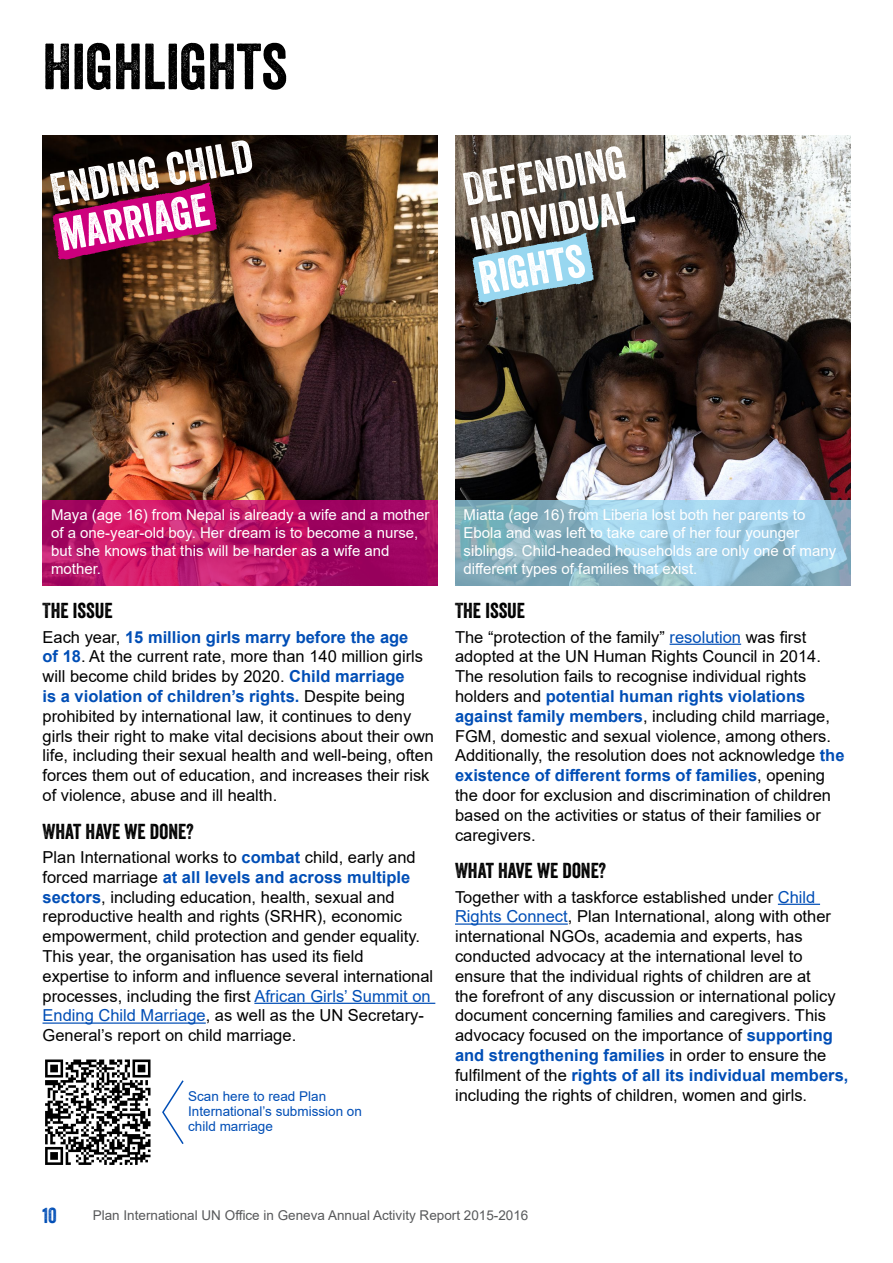
<style>
.page{position:relative;width:893px;height:1263px;background:#fff}
.page>*{position:absolute;margin:0;border:0;box-sizing:border-box;transform-origin:0 0}
.t1{font:63px "Veneer";color:#000}
.t2{font:45px/45px "Veneer";color:#fff}
.t3{font:21px "Veneer";color:#000}
.t4{font:21px "Veneer";color:#004eb6}
.t5{font:16.5px/19.8px "Arial";color:#000}
.t6{font:15px/18px "Arial";color:#fff}
.t7{font:13.5px "Arial";color:#58595b}
.t8{font:13.5px/15px "Arial";color:#004eb6}
.s1{font-weight:700;color:#004eb6}
.s2{color:#004eb6}
</style>
<div class="page">
<img style="left:455px;top:135px;width:395px;height:365px">
<img style="left:43px;top:135px;width:395px;height:365px">
<svg style="left:455px;top:500px;width:395px;height:86px;background:#92bed2"></svg>
<hr style="left:254px;top:1003px;width:181px;height:1px;background:#004eb6">
<hr style="left:43px;top:1022px;width:163px;height:2px;background:#004eb6">
<svg style="left:43px;top:500px;width:395px;height:86px;background:#b51066"></svg>
<hr style="left:670px;top:644px;width:71px;height:1px;background:#004eb6">
<hr style="left:778px;top:904px;width:42px;height:1px;background:#004eb6">
<hr style="left:455px;top:923px;width:113px;height:2px;background:#004eb6">
<svg style="left:52px;top:183px;width:165px;height:77px;background:#911050"></svg>
<svg style="left:472px;top:233px;width:122px;height:70px;background:#7397a3"></svg>
<svg style="left:45px;top:1059px;width:106px;height:106px"></svg>
<svg style="left:162px;top:1080px;width:22px;height:64px"></svg>
<h1 class="t1" style="left:43px;top:28px;width:246px">HIGHLIGHTS</h1>
<h2 class="t2" style="left:47px;top:168px;width:206px;rotate:-10deg">ENDING CHILD<br>MARRIAGE</h2>
<h2 class="t2" style="left:460px;top:167px;width:166px;text-align:justify;rotate:-10deg">DEFENDING INDIVIDUAL RIGHTS</h2>
<p class="t6" style="left:51px;top:505px;width:380px">Maya (age 16) from Nepal is already a wife and a mother of a one-year-old boy. Her dream is to become a nurse, but she knows that this will be harder as a wife and mother.</p>
<p class="t3" style="left:43px;top:598px;width:72px">THE ISSUE</p>
<p class="t5" style="left:43px;top:627px;width:393px">Each year, <span class="s1">15 million girls marry before the age<br>of 18</span>. At the current rate, more than 140 million girls will become child brides by 2020. <span class="s1">Child marriage<br>is a violation of children’s rights.</span> Despite being prohibited by international law, it continues to deny girls their right to make vital decisions about their own life, including their sexual health and well-being, often forces them out of education, and increases their risk of violence, abuse and ill health.</p>
<p class="t3" style="left:43px;top:818px;width:153px">WHAT HAVE WE DONE?</p>
<p class="t5" style="left:43px;top:847px;width:392px">Plan International works to <span class="s1">combat</span> child, early and forced marriage <span class="s1">at all levels and across multiple sectors</span>, including education, health, sexual and reproductive health and rights (SRHR), economic empowerment, child protection and gender equality.<br>This year, the organisation has used its field expertise to inform and influence several international processes, including the first <span class="s2">African Girls’ Summit on Ending Child Marriage</span>, as well as the UN Secretary-General’s report on child marriage.</p>
<p class="t8" style="left:188px;top:1088px;width:175px">Scan here to read Plan<br>International’s submission on child marriage</p>
<p class="t6" style="left:463px;top:505px;width:374px">Miatta (age 16) from Liberia lost both her parents to Ebola and was left to take care of her four younger siblings. Child-headed households are only one of many different types of families that exist.</p>
<p class="t3" style="left:455px;top:598px;width:72px">THE ISSUE</p>
<p class="t5" style="left:455px;top:627px;width:391px">The “protection of the family” <span class="s2">resolution</span> was first adopted at the UN Human Rights Council in 2014.<br>The resolution fails to recognise individual rights holders and <span class="s1">potential human rights violations against family members</span>, including child marriage, FGM, domestic and sexual violence, among others.<br>Additionally, the resolution does not acknowledge <span class="s1">the existence of different forms of families</span>, opening the door for exclusion and discrimination of children based on the activities or status of their families or caregivers.</p>
<p class="t3" style="left:455px;top:858px;width:153px">WHAT HAVE WE DONE?</p>
<p class="t5" style="left:455px;top:887px;width:395px">Together with a taskforce established under <span class="s2">Child Rights Connect</span>, Plan International, along with other international NGOs, academia and experts, has conducted advocacy at the international level to ensure that the individual rights of children are at<br>the forefront of any discussion or international policy document concerning families and caregivers. This advocacy focused on the importance of <span class="s1">supporting and strengthening families</span> in order to ensure the fulfilment of the <span class="s1">rights of all its individual members, </span>including the rights of children, women and girls.</p>
<p class="t4" style="left:43px;top:1202px;width:16px">10</p>
<p class="t7" style="left:93px;top:1206px;width:437px">Plan International UN Office in Geneva Annual Activity Report 2015-2016</p>
</div>
